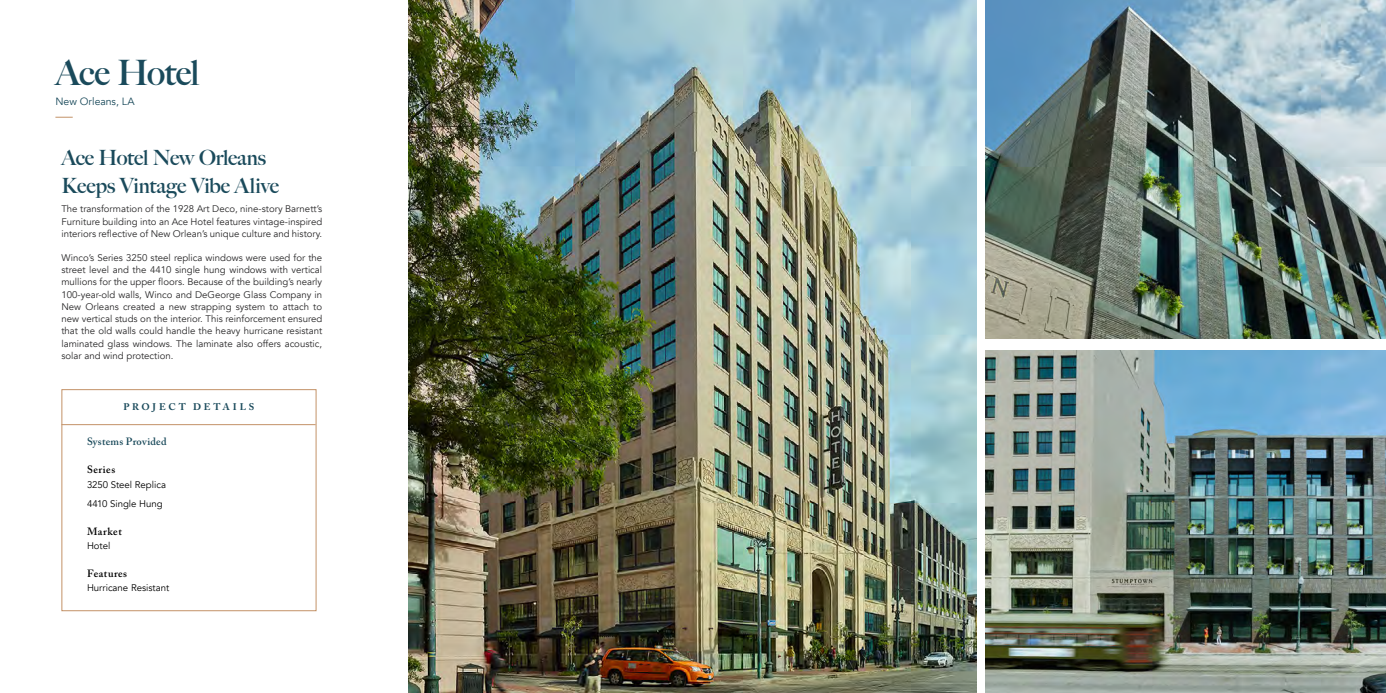
<style>
.page{position:relative;width:1386px;height:693px;background:#fff}
.page>*{position:absolute;margin:0;border:0;box-sizing:border-box;transform-origin:0 0}
.t1{font:700 35px "Big Caslon FB";letter-spacing:-.02em;color:#1a4a5b}
.t2{font:700 21px/27.1px "Big Caslon FB";letter-spacing:-.005em;color:#1a4a5b}
.t3{font:600 10.5px "Adobe Caslon Pro";letter-spacing:.05em;color:#000}
.t4{font:600 10.5px "Adobe Caslon Pro";letter-spacing:.02em;color:#1a4a5b}
.t5{font:10.5px "Avenir";letter-spacing:-.005em;color:#1a4a5b}
.t6{font:9.62px/12.2px "Avenir";color:#292829;text-align:justify}
.t7{font:9.62px/18.8px "Avenir";color:#000}
.t8{font:700 9.62px "Adobe Caslon Pro";letter-spacing:.29em;color:#1a4a5b}
</style>
<div class="page">
<img style="left:408px;top:0;width:568px;height:693px">
<img style="left:985px;top:0;width:401px;height:339px">
<svg style="left:55px;top:117px;width:18px;height:1px"></svg>
<img style="left:985px;top:350px;width:401px;height:343px">
<div style="left:61px;top:389px;width:256px;height:222px;border:1px solid #c39267"></div>
<hr style="left:61px;top:424px;width:255px;height:1px;background:#c39267">
<h1 class="t1" style="left:55px;top:52px;width:146px">Ace Hotel</h1>
<p class="t5" style="left:55px;top:96px;width:81px">New Orleans, LA</p>
<h2 class="t2" style="left:61px;top:145px;width:219px">Ace Hotel New Orleans<br>Keeps Vintage Vibe Alive</h2>
<p class="t6" style="left:61px;top:203px;width:262px">The transformation of the 1928 Art Deco, nine-story Barnett’s Furniture building into an Ace Hotel features vintage-inspired interiors reflective of New Orlean’s unique culture and history.</p>
<p class="t6" style="left:61px;top:252px;width:262px">Winco’s Series 3250 steel replica windows were used for the street level and the 4410 single hung windows with vertical mullions for the upper floors. Because of the building’s nearly 100-year-old walls, Winco and DeGeorge Glass Company in New Orleans created a new strapping system to attach to new vertical studs on the interior. This reinforcement ensured that the old walls could handle the heavy hurricane resistant laminated glass windows. The laminate also offers acoustic, solar and wind protection.</p>
<p class="t8" style="left:123px;top:401px;width:133px">PROJECT DETAILS</p>
<p class="t4" style="left:87px;top:435px;width:81px">Systems Provided</p>
<p class="t3" style="left:87px;top:464px;width:30px">Series</p>
<p class="t7" style="left:87px;top:476px;width:81px">3250 Steel Replica<br>4410 Single Hung</p>
<p class="t3" style="left:87px;top:525px;width:36px">Market</p>
<p class="t7" style="left:87px;top:537px;width:25px">Hotel</p>
<p class="t3" style="left:87px;top:567px;width:42px">Features</p>
<p class="t7" style="left:87px;top:578px;width:84px">Hurricane Resistant</p>
</div>
